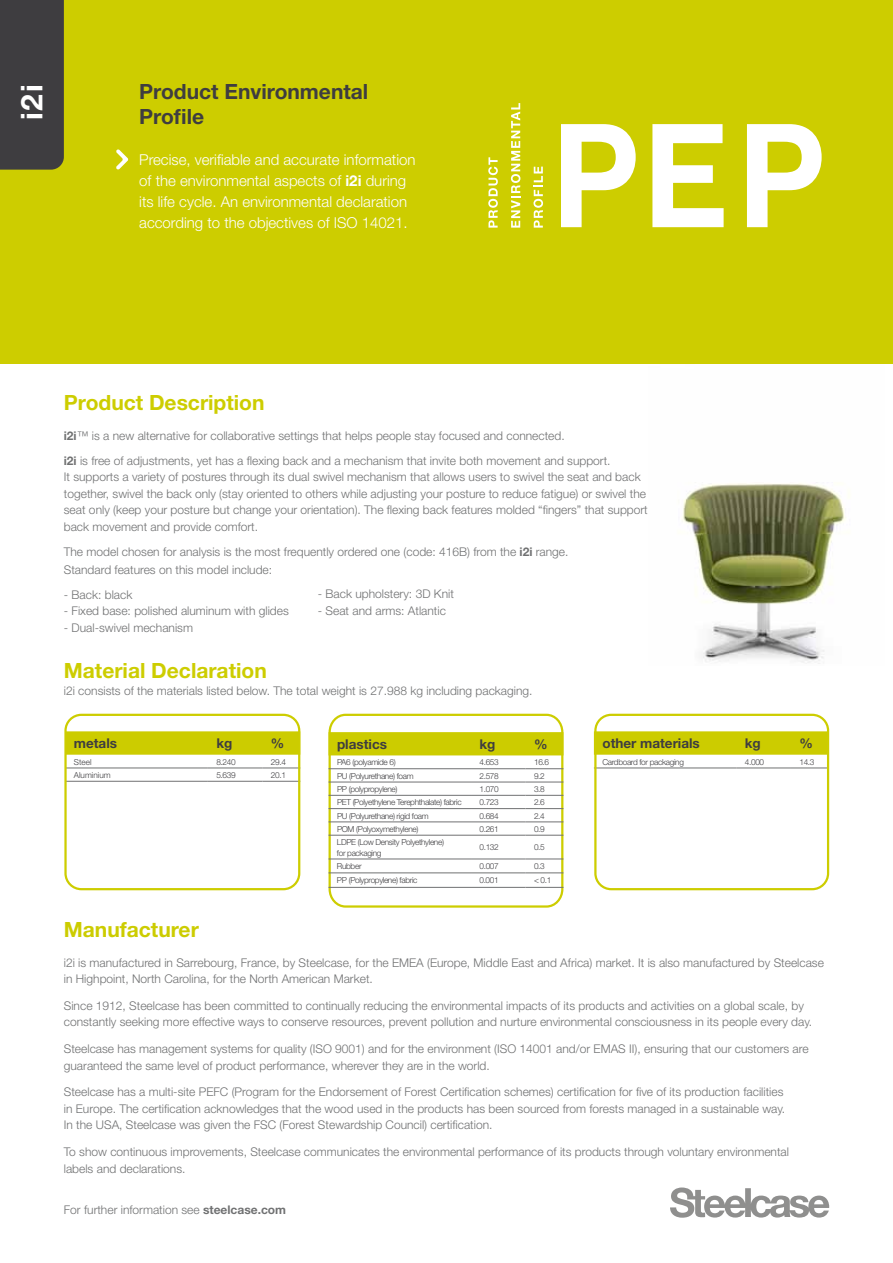
<style>
.page{position:relative;width:893px;height:1263px;background:#fff}
.page>*{position:absolute;margin:0;border:0;box-sizing:border-box;transform-origin:0 0}
.t1{font:700 30px "Helvetica Neue";color:#fff}
.t2{font:700 21px "Helvetica Neue";color:#cdcd00}
.t3{font:700 21px/25.2px "Helvetica Neue";color:#3e3d40}
.t4{font:700 21px "Helvetica Neue";color:#cc0}
.t5{font:300 15px/21px "Helvetica Neue";color:#fff}
.t6{font:700 13.5px "Helvetica Neue";color:#3e3d40}
.t7{font:300 12px/16.5px "Helvetica Neue";color:#707172}
.t8{font:300 8.25px/10.5px "Helvetica Neue";letter-spacing:-.04em;color:#3e3d40}
.t9{font:300 8.25px "Helvetica Neue";color:#3e3d40}
.s1{font-weight:700}
</style>
<div class="page">
<div style="left:329px;top:714px;width:234px;height:194px;border:2px solid #cdcd00;border-radius:17px"></div>
<svg style="left:67px;top:731px;width:230px;height:24px;background:#cdcd07"></svg>
<hr style="left:65px;top:768px;width:143px;height:1px;background:#707172">
<hr style="left:208px;top:768px;width:54px;height:1px;background:#707172">
<hr style="left:262px;top:768px;width:38px;height:1px;background:#707172">
<hr style="left:65px;top:781px;width:143px;height:1px;background:#707172">
<hr style="left:208px;top:781px;width:54px;height:1px;background:#707172">
<hr style="left:262px;top:781px;width:38px;height:1px;background:#707172">
<svg style="left:597px;top:731px;width:229px;height:24px;background:#cdcd07"></svg>
<hr style="left:594px;top:768px;width:142px;height:1px;background:#707172">
<hr style="left:736px;top:768px;width:55px;height:1px;background:#707172">
<hr style="left:791px;top:768px;width:38px;height:1px;background:#707172">
<img style="left:682px;top:482px;width:164px;height:182px">
<div style="left:594px;top:714px;width:235px;height:176px;border:2px solid #cdcd00;border-radius:16px"></div>
<div style="left:64px;top:714px;width:236px;height:176px;border:2px solid #cdcd00;border-radius:16px"></div>
<div style="left:0;top:0;width:893px;height:364px;background:#cdcd00"></div>
<div style="left:0;top:0;width:64px;height:170px;background:#3e3d40"></div>
<svg style="left:116px;top:149px;width:12px;height:21px"></svg>
<svg style="left:670px;top:1187px;width:160px;height:31px"></svg>
<svg style="left:652px;top:124px;width:72px;height:103px"></svg>
<svg style="left:747px;top:124px;width:75px;height:103px"></svg>
<svg style="left:561px;top:124px;width:75px;height:103px"></svg>
<svg style="left:488px;top:157px;width:10px;height:71px"></svg>
<svg style="left:511px;top:103px;width:9px;height:125px"></svg>
<svg style="left:533px;top:167px;width:10px;height:61px"></svg>
<div style="left:329px;top:732px;width:234px;height:23px;background:#cc0"></div>
<hr style="left:329px;top:768px;width:142px;height:1px;background:#707172">
<hr style="left:471px;top:768px;width:55px;height:1px;background:#707172">
<hr style="left:526px;top:768px;width:37px;height:1px;background:#707172">
<hr style="left:329px;top:782px;width:142px;height:1px;background:#707172">
<hr style="left:471px;top:782px;width:55px;height:1px;background:#707172">
<hr style="left:526px;top:782px;width:37px;height:1px;background:#707172">
<hr style="left:329px;top:795px;width:142px;height:1px;background:#707172">
<hr style="left:526px;top:795px;width:37px;height:1px;background:#707172">
<hr style="left:329px;top:808px;width:142px;height:1px;background:#707172">
<hr style="left:471px;top:795px;width:55px;height:1px;background:#707172">
<hr style="left:471px;top:808px;width:55px;height:1px;background:#707172">
<hr style="left:526px;top:808px;width:37px;height:1px;background:#707172">
<hr style="left:329px;top:821px;width:142px;height:1px;background:#707172">
<hr style="left:471px;top:821px;width:55px;height:1px;background:#707172">
<hr style="left:526px;top:821px;width:37px;height:1px;background:#707172">
<hr style="left:329px;top:835px;width:142px;height:1px;background:#707172">
<hr style="left:526px;top:835px;width:37px;height:1px;background:#707172">
<hr style="left:471px;top:835px;width:55px;height:1px;background:#707172">
<hr style="left:329px;top:858px;width:142px;height:1px;background:#707172">
<hr style="left:471px;top:858px;width:55px;height:1px;background:#707172">
<hr style="left:526px;top:858px;width:37px;height:1px;background:#707172">
<hr style="left:329px;top:872px;width:142px;height:1px;background:#707172">
<hr style="left:471px;top:872px;width:55px;height:1px;background:#707172">
<hr style="left:526px;top:872px;width:37px;height:1px;background:#707172">
<hr style="left:329px;top:887px;width:142px;height:1px;background:#707172">
<hr style="left:471px;top:887px;width:55px;height:1px;background:#707172">
<hr style="left:526px;top:887px;width:37px;height:1px;background:#707172">
<h1 class="t1" style="left:13px;top:120px;width:37px;rotate:-90deg">i2i</h1>
<h2 class="t3" style="left:139px;top:78px;width:231px">Product Environmental<br>Profile</h2>
<p class="t5" style="left:139px;top:149px;width:278px">Precise, verifiable and accurate information of the environmental aspects of <span class="s1">i2i</span> during its life cycle. An environmental declaration according to the objectives of ISO 14021.</p>
<h2 class="t2" style="left:64px;top:390px;width:202px">Product Description</h2>
<p class="t7" style="left:64px;top:423px;width:548px;line-height:25px"><span class="s1">i2i</span>™ is a new alternative for collaborative settings that helps people stay focused and connected.<br><span class="s1">i2i</span> is free of adjustments, yet has a flexing back and a mechanism that invite both movement and support.</p>
<p class="t7" style="left:64px;top:468px;width:585px">It supports a variety of postures through its dual swivel mechanism that allows users to swivel the seat and back together, swivel the back only (stay oriented to others while adjusting your posture to reduce fatigue) or swivel the seat only (keep your posture but change your orientation). The flexing back features molded “fingers” that support back movement and provide comfort.</p>
<p class="t7" style="left:64px;top:542px;width:506px;line-height:18px">The model chosen for analysis is the most frequently ordered one (code: 416B) from the <span class="s1">i2i</span> range.<br>Standard features on this model include:</p>
<p class="t7" style="left:64px;top:586px;width:70px">- Back: black</p>
<p class="t7" style="left:64px;top:602px;width:226px">- Fixed base: polished aluminum with glides</p>
<p class="t7" style="left:64px;top:619px;width:131px">- Dual-swivel mechanism</p>
<h2 class="t2" style="left:64px;top:658px;width:204px">Material Declaration</h2>
<p class="t7" style="left:64px;top:682px;width:470px">i2i consists of the materials listed below. The total weight is 27.988 kg including packaging.</p>
<p class="t7" style="left:318px;top:586px;width:138px">- Back upholstery: 3D Knit</p>
<p class="t7" style="left:318px;top:602px;width:130px">- Seat and arms: Atlantic</p>
<p class="t6" style="left:74px;top:735px;width:45px">metals</p>
<p class="t6" style="left:216px;top:735px;width:17px">kg</p>
<p class="t6" style="left:271px;top:735px;width:15px">%</p>
<p class="t8" style="left:74px;top:756px;width:19px">Steel</p>
<p class="t8" style="left:216px;top:756px;width:21px">8.240</p>
<p class="t8" style="left:271px;top:756px;width:17px">29.4</p>
<p class="t9" style="left:74px;top:770px;width:38px">Aluminium</p>
<p class="t8" style="left:216px;top:769px;width:21px">5.639</p>
<p class="t8" style="left:271px;top:769px;width:17px">20.1</p>
<p class="t6" style="left:337px;top:736px;width:51px">plastics</p>
<p class="t6" style="left:479px;top:736px;width:17px">kg</p>
<p class="t6" style="left:534px;top:736px;width:15px">%</p>
<p class="t8" style="left:337px;top:757px;width:60px">PA6 (polyamide 6)</p>
<p class="t8" style="left:479px;top:757px;width:21px">4.653</p>
<p class="t8" style="left:534px;top:757px;width:17px">16.6</p>
<p class="t8" style="left:337px;top:770px;width:78px">PU (Polyurethane) foam</p>
<p class="t8" style="left:479px;top:770px;width:21px">2.578</p>
<p class="t8" style="left:534px;top:770px;width:12px">9.2</p>
<p class="t8" style="left:337px;top:783px;width:62px">PP (polypropylene)</p>
<p class="t8" style="left:479px;top:783px;width:21px">1.070</p>
<p class="t8" style="left:534px;top:783px;width:12px">3.8</p>
<p class="t8" style="left:337px;top:797px;width:126px">PET (Polyethylene Terephthalate) fabric</p>
<p class="t8" style="left:479px;top:797px;width:21px">0.723</p>
<p class="t8" style="left:534px;top:797px;width:12px">2.6</p>
<p class="t8" style="left:337px;top:810px;width:93px">PU (Polyurethane) rigid foam</p>
<p class="t8" style="left:479px;top:810px;width:21px">0.684</p>
<p class="t8" style="left:534px;top:810px;width:12px">2.4</p>
<p class="t8" style="left:337px;top:823px;width:83px">POM (Polyoxymethylene)</p>
<p class="t8" style="left:479px;top:823px;width:21px">0.261</p>
<p class="t8" style="left:534px;top:823px;width:12px">0.9</p>
<p class="t8" style="left:337px;top:837px;width:109px">LDPE (Low Density Polyethylene) for packaging</p>
<p class="t8" style="left:479px;top:842px;width:21px">0.132</p>
<p class="t8" style="left:534px;top:842px;width:12px">0.5</p>
<p class="t8" style="left:337px;top:861px;width:26px">Rubber</p>
<p class="t8" style="left:479px;top:861px;width:21px">0.007</p>
<p class="t8" style="left:534px;top:861px;width:12px">0.3</p>
<p class="t8" style="left:337px;top:875px;width:82px">PP (Polypropylene) fabric</p>
<p class="t8" style="left:479px;top:875px;width:21px">0.001</p>
<p class="t8" style="left:534px;top:875px;width:19px">&lt; 0.1</p>
<p class="t6" style="left:602px;top:735px;width:99px">other materials</p>
<p class="t6" style="left:745px;top:735px;width:17px">kg</p>
<p class="t6" style="left:799px;top:735px;width:15px">%</p>
<p class="t8" style="left:602px;top:756px;width:83px">Cardboard for packaging</p>
<p class="t8" style="left:745px;top:756px;width:21px">4.000</p>
<p class="t8" style="left:799px;top:756px;width:17px">14.3</p>
<h2 class="t4" style="left:64px;top:917px;width:136px">Manufacturer</h2>
<p class="t7" style="left:64px;top:954px;width:762px">i2i is manufactured in Sarrebourg, France, by Steelcase, for the EMEA (Europe, Middle East and Africa) market. It is also manufactured by Steelcase in Highpoint, North Carolina, for the North American Market.</p>
<p class="t7" style="left:64px;top:997px;width:750px">Since 1912, Steelcase has been committed to continually reducing the environmental impacts of its products and activities on a global scale, by constantly seeking more effective ways to conserve resources, prevent pollution and nurture environmental consciousness in its people every day.</p>
<p class="t7" style="left:64px;top:1040px;width:746px">Steelcase has management systems for quality (ISO 9001) and for the environment (ISO 14001 and/or EMAS II), ensuring that our customers are guaranteed the same level of product performance, wherever they are in the world.</p>
<p class="t7" style="left:64px;top:1083px;width:723px">Steelcase has a multi-site PEFC (Program for the Endorsement of Forest Certification schemes) certification for five of its production facilities in Europe. The certification acknowledges that the wood used in the products has been sourced from forests managed in a sustainable way.<br>In the USA, Steelcase was given the FSC (Forest Stewardship Council) certification.</p>
<p class="t7" style="left:64px;top:1143px;width:727px">To show continuous improvements, Steelcase communicates the environmental performance of its products through voluntary environmental labels and declarations.</p>
<p class="t7" style="left:64px;top:1201px;width:224px">For further information see <span class="s1">steelcase.com</span></p>
</div>
